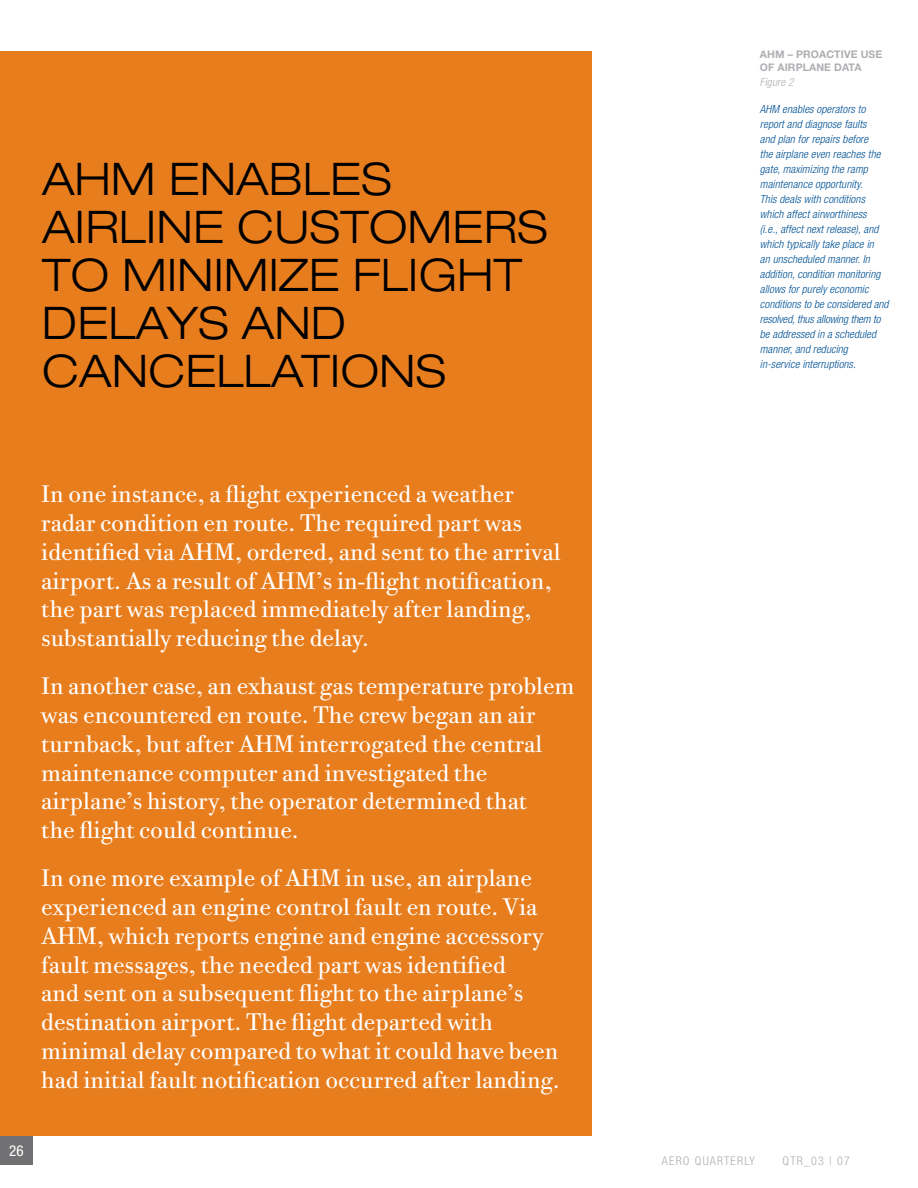
<style>
.page{position:relative;width:918px;height:1188px;background:#fff}
.page>*{position:absolute;margin:0;border:0;box-sizing:border-box;transform-origin:0 0}
.t1{font:300 expanded 45px/48px "Helvetica Neue LT Std";letter-spacing:.01em;color:#000}
.t2{font:24px/28.8px "Bodoni Twelve ITC Std";color:#fff}
.t3{font:condensed 15px "Helvetica Neue LT Std";color:#fff}
.t4{font:300 condensed 12px "Helvetica Neue LT Std";letter-spacing:.1em;color:#adafb2}
.t5{font:italic 300 condensed 11.25px/15px "Helvetica Neue LT Std";letter-spacing:.01em;color:#005295}
.t6{font:italic 300 condensed 11.25px "Helvetica Neue LT Std";letter-spacing:.01em;color:#adafb2}
.t7{font:700 10.5px "Helvetica Neue LT Std";color:#adafb2}
</style>
<div class="page">
<div style="left:0;top:51px;width:592px;height:1085px;background:#e87d1d"></div>
<div style="left:0;top:1136px;width:33px;height:29px;background:#717073"></div>
<h1 class="t1" style="left:42px;top:155px;width:507px">AH M ENABLES<br>AIRLINE CUSTOMERS<br>TO MINIMIZE FLIGHT<br>DELAYS AND<br>CANCELLATIONS</h1>
<p class="t2" style="left:41px;top:480px;width:521px">In one instance, a flight experienced a weather radar condition en route. The required part was identified via AHM, ordered, and sent to the arrival airport. As a result of AHM’s in-flight notification, the part was replaced immediately after landing, substantially reducing the delay.</p>
<p class="t2" style="left:41px;top:672px;width:535px">In another case, an exhaust gas temperature problem was encountered en route. The crew began an air turnback, but after AHM interrogated the central maintenance computer and investigated the airplane’s history, the operator determined that<br>the flight could continue.</p>
<p class="t2" style="left:41px;top:864px;width:520px">In one more example of AHM in use, an airplane experienced an engine control fault en route. Via AHM, which reports engine and engine accessory fault messages, the needed part was identified<br>and sent on a subsequent flight to the airplane’s destination airport. The flight departed with minimal delay compared to what it could have been had initial fault notification occurred after landing.</p>
<p class="t3" style="left:9px;top:1142px;width:16px">26</p>
<p class="t7" style="left:760px;top:48px;width:44px">AHM – PROACTIVE</p>
<p class="t7" style="left:861px;top:48px;width:8px">USE</p>
<p class="t7" style="left:760px;top:61px;width:26px">OF AIRPLA</p>
<p class="t7" style="left:816px;top:61px;width:26px">NE DATA</p>
<p class="t6" style="left:760px;top:76px;width:35px">Figure 2</p>
<p class="t5" style="left:760px;top:102px;width:130px">AHM enables operators to report and diagnose faults<br>and plan for repairs before<br>the airplane even reaches the gate, maximizing the ramp maintenance opportunity.<br>This deals with conditions which affect airworthiness<br>(i.e., affect next release), and which typically take place in<br>an unscheduled manner. In addition, condition monitoring allows for purely economic conditions to be considered and resolved, thus allowing them to be addressed in a sched-uled manner, and reducing in‑service interruptions.</p>
<p class="t4" style="left:662px;top:1153px;width:94px">AERO QUARTERLY</p>
<p class="t4" style="left:783px;top:1153px;width:69px">QTR_03 | 07</p>
</div>
